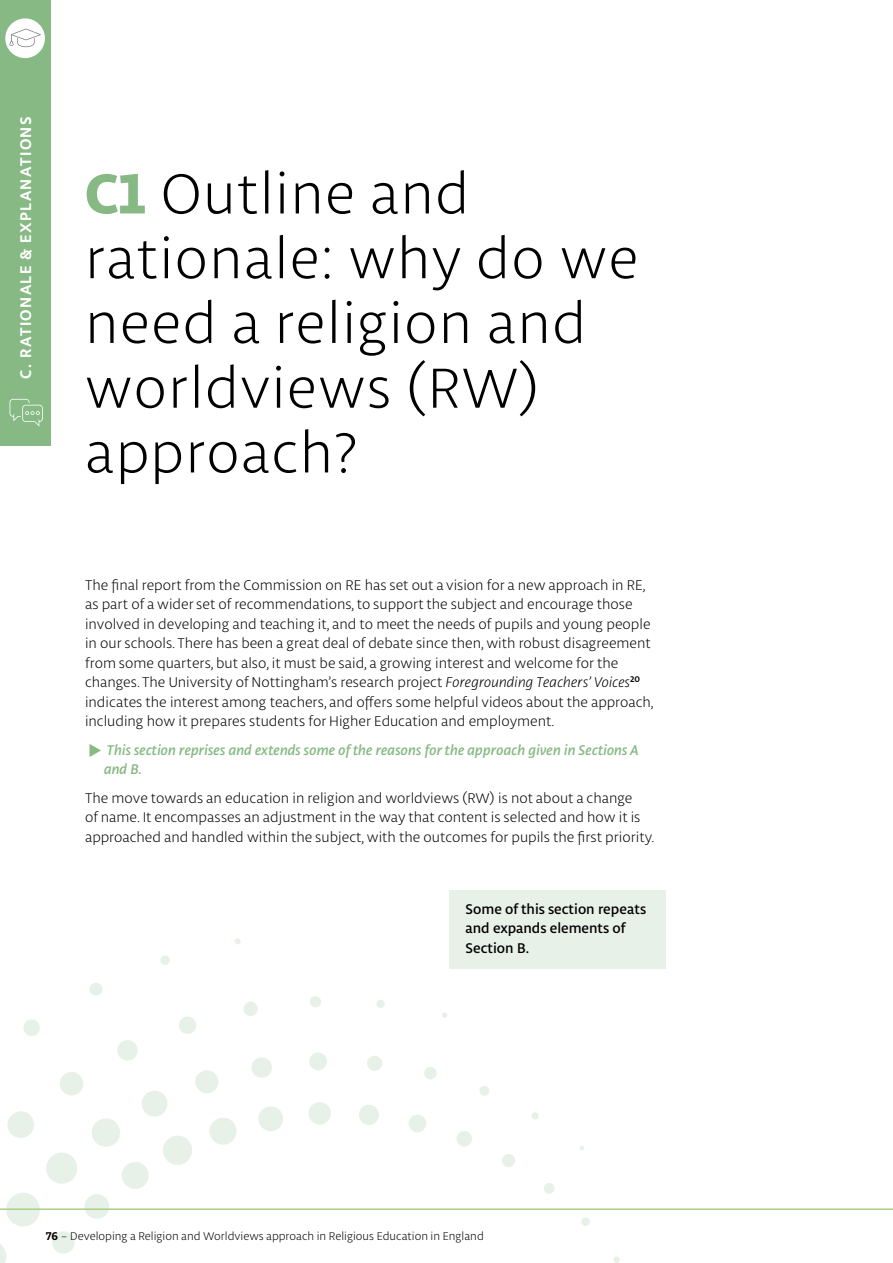
<style>
.page{position:relative;width:893px;height:1263px;background:#fff}
.page>*{position:absolute;margin:0;border:0;box-sizing:border-box;transform-origin:0 0}
.t1{font:300 60px/64.8px "Libertad";letter-spacing:.02em;color:#000}
.t2{font:700 16.5px "Libertad";letter-spacing:.085em;color:#fff}
.t3{font:300 15px/19.5px "Libertad";color:#000}
.t4{font:italic 500 15px/19.5px "Libertad";color:#86b983}
.t5{font:500 15px/19.5px "Libertad";color:#000}
.t6{font:300 12px "Libertad";color:#000}
.s1{font-weight:800;color:#86b983}
.s2{font-style:italic}
.s3{font-weight:700}
</style>
<div class="page">
<svg style="left:258px;top:1106px;width:25px;height:25px"></svg>
<svg style="left:308px;top:1102px;width:23px;height:23px"></svg>
<svg style="left:359px;top:1105px;width:20px;height:20px"></svg>
<svg style="left:409px;top:1115px;width:17px;height:17px"></svg>
<svg style="left:457px;top:1131px;width:15px;height:16px"></svg>
<svg style="left:502px;top:1154px;width:13px;height:13px"></svg>
<svg style="left:544px;top:1183px;width:11px;height:11px"></svg>
<svg style="left:581px;top:1217px;width:9px;height:9px"></svg>
<svg style="left:614px;top:1257px;width:6px;height:6px"></svg>
<svg style="left:251px;top:1057px;width:21px;height:21px"></svg>
<div style="left:309px;top:1052px;width:18px;height:18px;background:#e8f1e7;border-radius:50%"></div>
<svg style="left:367px;top:1056px;width:15px;height:15px"></svg>
<svg style="left:424px;top:1067px;width:13px;height:12px"></svg>
<svg style="left:479px;top:1086px;width:10px;height:10px"></svg>
<svg style="left:532px;top:1112px;width:7px;height:7px"></svg>
<svg style="left:580px;top:1146px;width:4px;height:4px"></svg>
<svg style="left:0;top:1070px;width:237px;height:193px"></svg>
<svg style="left:117px;top:1040px;width:21px;height:21px"></svg>
<svg style="left:179px;top:1017px;width:17px;height:17px"></svg>
<svg style="left:243px;top:1002px;width:15px;height:14px"></svg>
<div style="left:310px;top:996px;width:11px;height:11px;background:#e8f1e7;border-radius:50%"></div>
<div style="left:376px;top:999px;width:9px;height:9px;background:#e8f1e7;border-radius:50%"></div>
<svg style="left:442px;top:1012px;width:5px;height:6px"></svg>
<svg style="left:23px;top:1019px;width:17px;height:17px"></svg>
<svg style="left:89px;top:983px;width:14px;height:13px"></svg>
<svg style="left:160px;top:955px;width:10px;height:10px"></svg>
<div style="left:234px;top:938px;width:7px;height:7px;background:#e8f1e7;border-radius:50%"></div>
<div style="left:449px;top:890px;width:216px;height:78px;background:#e8f1e7"></div>
<div style="left:0;top:0;width:51px;height:446px;background:#86b983"></div>
<hr style="left:0;top:1208px;width:893px;height:2px;background:#a8cf8d">
<svg style="left:10px;top:399px;width:33px;height:28px"></svg>
<div style="left:5px;top:18px;width:40px;height:40px;background:#fff;border-radius:50%"></div>
<svg style="left:9px;top:29px;width:32px;height:18px"></svg>
<p class="t2" style="left:14px;top:379px;width:263px;rotate:-90deg">C. RATIONALE &amp; EXPLANATIONS</p>
<h1 class="t1" style="left:85px;top:160px;width:555px"><span class="s1">C1</span> Outline and rationale: why do we need a religion and worldviews (RW) approach?</h1>
<p class="t3" style="left:85px;top:575px;width:570px">The final report from the Commission on RE has set out a vision for a new approach in RE, as part of a wider set of recommendations, to support the subject and encourage those involved in developing and teaching it, and to meet the needs of pupils and young people in our schools. There has been a great deal of debate since then, with robust disagreement from some quarters, but also, it must be said, a growing interest and welcome for the changes. The University of Nottingham’s research project <span class="s2">Foregrounding Teachers’ Voices</span><sup>20 </sup>indicates the interest among teachers, and offers some helpful videos about the approach, including how it prepares students for Higher Education and employment.</p>
<p class="t4" style="left:104px;top:740px;width:536px">This section reprises and extends some of the reasons for the approach given in Sections A and B.</p>
<p class="t3" style="left:85px;top:788px;width:571px">The move towards an education in religion and worldviews (RW) is not about a change<br>of name. It encompasses an adjustment in the way that content is selected and how it is approached and handled within the subject, with the outcomes for pupils the first priority.</p>
<p class="t5" style="left:466px;top:898px;width:182px">Some of this section repeats and expands elements of<br>Section B.</p>
<p class="t6" style="left:46px;top:1229px;width:439px"><span class="s3">76</span> – Developing a Religion and Worldviews approach in Religious Education in England</p>
</div>
